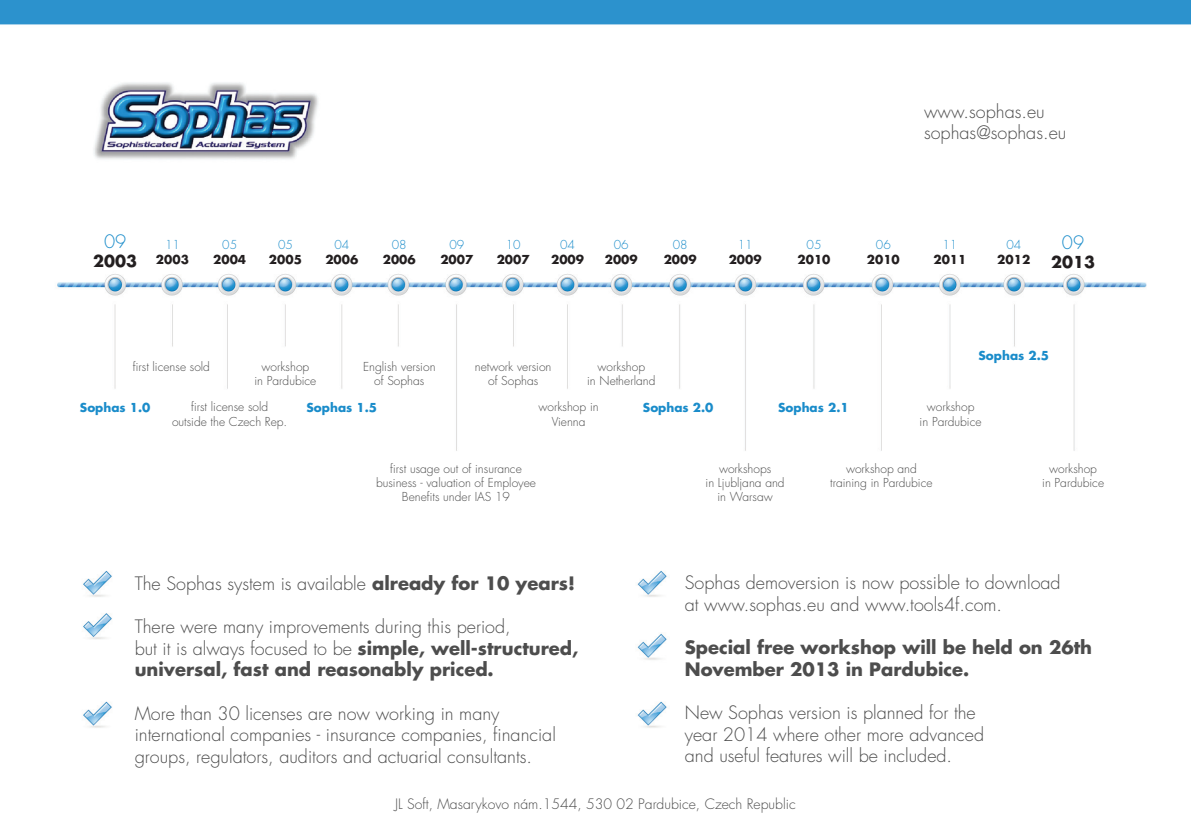
<style>
.page{position:relative;width:1191px;height:840px;background:#fff}
.page>*{position:absolute;margin:0;border:0;box-sizing:border-box;transform-origin:0 0}
.t1{font:300 18px "Futura CE";color:#4d4d4d}
.t2{font:700 18px/21.6px "Futura CE";color:#4d4d4d}
.t3{font:300 18px "Futura CE";color:#1a8cca}
.t4{font:700 16px "Futura CE";color:#231f20}
.t5{font:300 14px "Futura CE";color:#4d4d4d}
.t6{font:300 12px "Futura CE";color:#4d4d4d}
.t7{font:700 12px "Futura CE";color:#231f20}
.t8{font:700 12px "Futura CE";color:#1a8cca}
.t9{font:300 12px "Futura CE";color:#1a8cca}
.s1{font-weight:700}
</style>
<div class="page">
<img style="left:0;top:0;width:1191px;height:728px">
<p class="t1" style="left:924px;top:101px;width:122px">www.sophas.eu</p>
<p class="t1" style="left:924px;top:122px;width:144px">sophas@sophas.eu</p>
<p class="t3" style="left:104px;top:231px;width:24px">09</p>
<p class="t4" style="left:93px;top:251px;width:45px">2003</p>
<p class="t9" style="left:165px;top:238px;width:16px">11</p>
<p class="t7" style="left:156px;top:251px;width:34px">2003</p>
<p class="t9" style="left:222px;top:238px;width:16px">05</p>
<p class="t7" style="left:213px;top:251px;width:34px">2004</p>
<p class="t9" style="left:278px;top:238px;width:16px">05</p>
<p class="t7" style="left:269px;top:251px;width:34px">2005</p>
<p class="t9" style="left:334px;top:238px;width:16px">04</p>
<p class="t7" style="left:325px;top:251px;width:34px">2006</p>
<p class="t9" style="left:392px;top:238px;width:16px">08</p>
<p class="t7" style="left:383px;top:251px;width:34px">2006</p>
<p class="t9" style="left:449px;top:238px;width:16px">09</p>
<p class="t7" style="left:440px;top:251px;width:34px">2007</p>
<p class="t9" style="left:506px;top:238px;width:16px">10</p>
<p class="t7" style="left:497px;top:251px;width:34px">2007</p>
<p class="t9" style="left:560px;top:238px;width:16px">04</p>
<p class="t7" style="left:551px;top:251px;width:34px">2009</p>
<p class="t9" style="left:614px;top:238px;width:16px">06</p>
<p class="t7" style="left:605px;top:251px;width:34px">2009</p>
<p class="t9" style="left:673px;top:238px;width:16px">08</p>
<p class="t7" style="left:663px;top:251px;width:34px">2009</p>
<p class="t9" style="left:737px;top:238px;width:16px">11</p>
<p class="t7" style="left:728px;top:251px;width:34px">2009</p>
<p class="t9" style="left:806px;top:238px;width:16px">05</p>
<p class="t7" style="left:797px;top:251px;width:34px">2010</p>
<p class="t9" style="left:876px;top:238px;width:16px">06</p>
<p class="t7" style="left:867px;top:251px;width:34px">2010</p>
<p class="t9" style="left:942px;top:238px;width:16px">11</p>
<p class="t7" style="left:933px;top:251px;width:34px">2011</p>
<p class="t9" style="left:1006px;top:238px;width:16px">04</p>
<p class="t7" style="left:997px;top:251px;width:34px">2012</p>
<p class="t3" style="left:1062px;top:232px;width:24px">09</p>
<p class="t4" style="left:1051px;top:252px;width:45px">2013</p>
<p class="t6" style="left:133px;top:359px;width:79px">first license sold</p>
<p class="t6" style="left:191px;top:400px;width:79px">first license sold</p>
<p class="t6" style="left:172px;top:414px;width:117px">outside the Czech Rep.</p>
<p class="t6" style="left:261px;top:359px;width:49px">workshop</p>
<p class="t6" style="left:254px;top:373px;width:63px">in Pardubice</p>
<p class="t6" style="left:363px;top:359px;width:74px">English version</p>
<p class="t6" style="left:374px;top:373px;width:52px">of Sophas</p>
<p class="t6" style="left:475px;top:359px;width:78px">network version</p>
<p class="t6" style="left:488px;top:373px;width:52px">of Sophas</p>
<p class="t6" style="left:597px;top:359px;width:49px">workshop</p>
<p class="t6" style="left:587px;top:373px;width:70px">in Netherland</p>
<p class="t6" style="left:538px;top:400px;width:62px">workshop in</p>
<p class="t6" style="left:552px;top:414px;width:35px">Vienna</p>
<p class="t8" style="left:80px;top:399px;width:72px">Sophas 1.0</p>
<p class="t8" style="left:306px;top:399px;width:72px">Sophas 1.5</p>
<p class="t8" style="left:643px;top:399px;width:72px">Sophas 2.0</p>
<p class="t8" style="left:778px;top:399px;width:72px">Sophas 2.1</p>
<p class="t8" style="left:978px;top:348px;width:72px">Sophas 2.5</p>
<p class="t6" style="left:926px;top:400px;width:49px">workshop</p>
<p class="t6" style="left:919px;top:414px;width:63px">in Pardubice</p>
<p class="t6" style="left:390px;top:461px;width:133px">first usage out of insurance</p>
<p class="t6" style="left:376px;top:475px;width:161px">business - valuation of Employee</p>
<p class="t6" style="left:402px;top:490px;width:110px">Benefits under IAS 19</p>
<p class="t6" style="left:719px;top:461px;width:54px">workshops</p>
<p class="t6" style="left:705px;top:475px;width:81px">in Ljubljana and</p>
<p class="t6" style="left:717px;top:490px;width:57px">in Warsaw</p>
<p class="t6" style="left:846px;top:461px;width:72px">workshop and</p>
<p class="t6" style="left:830px;top:475px;width:104px">training in Pardubice</p>
<p class="t6" style="left:1049px;top:461px;width:49px">workshop</p>
<p class="t6" style="left:1042px;top:475px;width:63px">in Pardubice</p>
<p class="t1" style="left:685px;top:572px;width:377px">Sophas demoversion is now possible to download</p>
<p class="t1" style="left:685px;top:593px;width:319px">at www.sophas.eu and www.tools4f.com.</p>
<p class="t2" style="left:685px;top:636px;width:409px">Special free workshop will be held on 26th<br>November 2013 in Pardubice.</p>
<p class="t1" style="left:685px;top:701px;width:292px">New Sophas version is planned for the</p>
<p class="t1" style="left:685px;top:723px;width:301px">year 2014 where other more advanced</p>
<p class="t1" style="left:685px;top:745px;width:269px">and useful features will be included.</p>
<p class="t5" style="left:395px;top:795px;width:402px">JL Soft, Masarykovo nám.1544, 530 02 Pardubice, Czech Republic</p>
<p class="t1" style="left:135px;top:572px;width:442px">The Sophas system is available <span class="s1">already for 10 years!</span></p>
<p class="t1" style="left:135px;top:616px;width:377px">There were many improvements during this period,</p>
<p class="t1" style="left:135px;top:637px;width:445px">but it is always focused to be <span class="s1">simple, well-structured,</span></p>
<p class="t2" style="left:135px;top:658px;width:360px">universal, fast and reasonably priced.</p>
<p class="t1" style="left:135px;top:702px;width:366px">More than 30 licenses are now working in many</p>
<p class="t1" style="left:135px;top:724px;width:423px">international companies - insurance companies, financial</p>
<p class="t1" style="left:135px;top:745px;width:399px">groups, regulators, auditors and actuarial consultants.</p>
</div>
